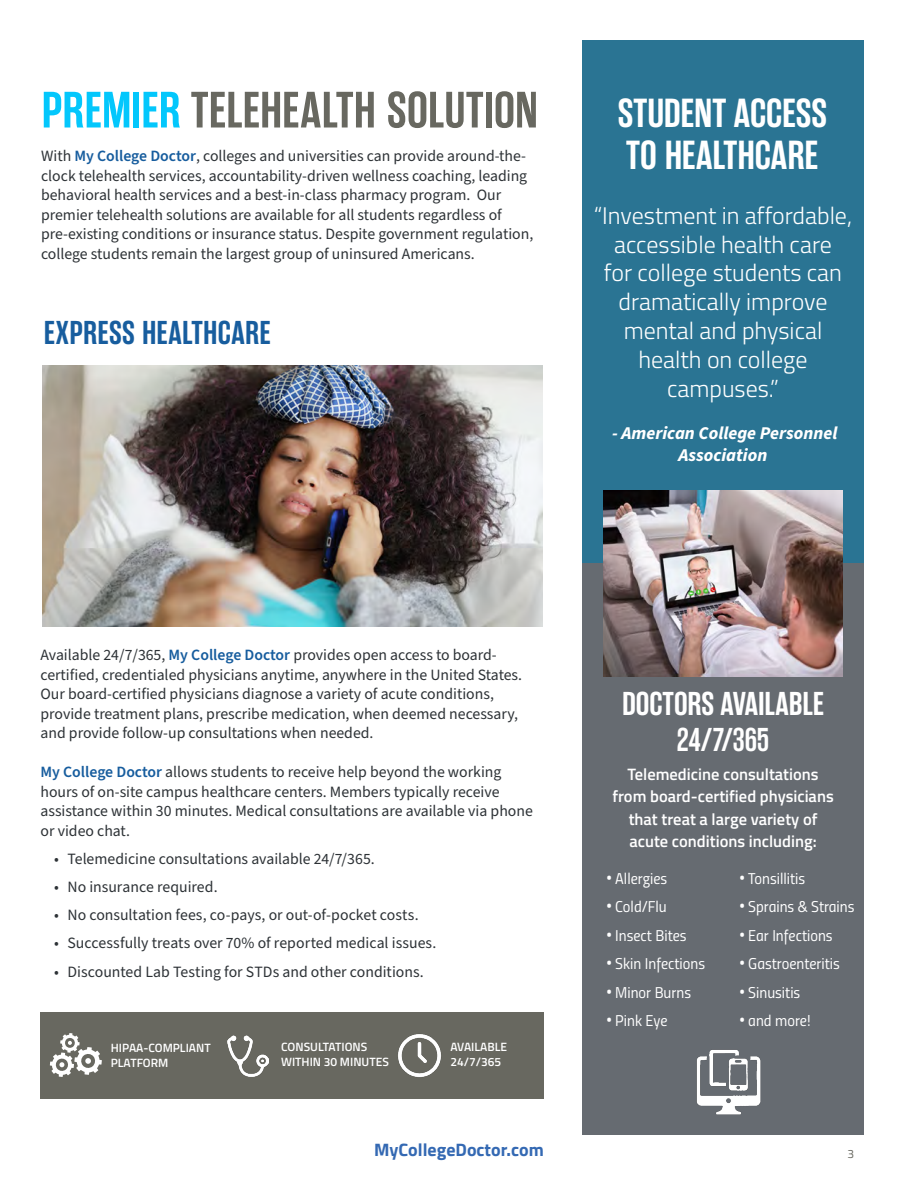
<style>
.page{position:relative;width:918px;height:1188px;background:#fff}
.page>*{position:absolute;margin:0;border:0;box-sizing:border-box;transform-origin:0 0}
._63_Header_gray_Rama_Gothic_C{font:600 51px "Rama Gothic E";letter-spacing:.005em;color:#686860}
._34_Content_gray_Bebas_Neue{font:600 40.5px/42px "Rama Gothic E";color:#fff}
._34_Content_gray_Bebas_Neue-2{font:600 33px/36px "Rama Gothic E";letter-spacing:-.005em;color:#fff;text-align:center}
._53_Header_gray_Rama_Gothic_C{font:600 33px "Rama Gothic E";letter-spacing:.01em;color:#175d9e}
.t1{font:300 24px/28.8px "Titillium";color:#fff;text-align:center}
.t2{font:italic 700 18px/21.6px "Source Sans Pro";color:#fff;text-align:center}
.t3{font:700 18px "Titillium";color:#3469b3}
._11_Content_gray_Titillium_Web{font:600 16.5px/22.5px "Titillium Web";color:#fff;text-align:center}
.Body_Text{font:15.75px/19.5px "Source Sans Pro";color:#2d3236}
.t4{font:15.75px "Titillium Regular Upright";color:#fff}
._8_Content_gray_Titillium_Web{font:600 12px/15px "Titillium Web";color:#fff}
.t5{font:12px "Titillium Web";color:#686860}
.s1{color:#03c7fc}
.s2{font-weight:600;color:#175d9e}
.s3{font-family:"Roboto Slab";font-weight:700}
</style>
<div class="page">
<div style="left:40px;top:1012px;width:504px;height:87px;background:#686860"></div>
<div style="left:582px;top:40px;width:282px;height:1094px;background:#2a7493"></div>
<img style="left:43px;top:366px;width:499px;height:260px">
<div style="left:582px;top:563px;width:282px;height:572px;background:#666b71"></div>
<img style="left:604px;top:491px;width:238px;height:185px">
<img style="left:697px;top:1050px;width:64px;height:65px">
<img style="left:398px;top:1034px;width:43px;height:43px">
<img style="left:227px;top:1035px;width:42px;height:41px">
<svg style="left:50px;top:1033px;width:52px;height:44px"></svg>
<p class="_63_Header_gray_Rama_Gothic_C" style="left:42px;top:82px;width:498px"><span class="s1">PREMIER</span> TELEHEALTH SOLUTION</p>
<p class="Body_Text" style="left:41px;top:147px;width:494px">With <span class="s2">My College Doctor</span>, colleges and universities can provide around-the&shy;clock telehealth services, accountability-driven wellness coaching, leading behavioral health services and a best-in-class pharmacy program. Our premier telehealth solutions are available for all students regardless of pre-existing conditions or insurance status. Despite government regulation, college students remain the largest group of uninsured Americans.</p>
<p class="_53_Header_gray_Rama_Gothic_C" style="left:44px;top:314px;width:228px">EXPRESS HEALTHCARE</p>
<p class="_34_Content_gray_Bebas_Neue" style="left:618px;top:93px;width:211px">STUDENT ACCESS<br>TO HEALTHCARE</p>
<p class="t1" style="left:594px;top:200px;width:260px">“Investment in affordable, accessible health care<br>for college students can dramatically improve mental and physical health on college</p>
<p class="t1" style="left:667px;top:373px;width:113px">campuses.”</p>
<p class="t2" style="left:612px;top:423px;width:227px">- American College Personnel<br>Association</p>
<p class="Body_Text" style="left:40px;top:646px;width:483px">Available 24/7/365, <span class="s2">My College Doctor</span> provides open access to board&shy;certified, credentialed physicians anytime, anywhere in the United States.<br>Our board-certified physicians diagnose a variety of acute conditions, provide treatment plans, prescribe medication, when deemed necessary, and provide follow-up consultations when needed.</p>
<p class="Body_Text" style="left:40px;top:763px;width:494px"><span class="s2">My College Doctor</span> allows students to receive help beyond the working hours of on-site campus healthcare centers. Members typically receive assistance within 30 minutes. Medical consultations are available via phone or video chat.</p>
<p class="Body_Text" style="left:54px;top:850px;width:322px">• Telemedicine consultations available 24/7/365.</p>
<p class="Body_Text" style="left:54px;top:878px;width:165px">• No insurance required.</p>
<p class="Body_Text" style="left:54px;top:906px;width:366px">• No consultation fees, co-pays, or out-of-pocket costs.</p>
<p class="Body_Text" style="left:54px;top:934px;width:384px">• Successfully treats over 70% of reported medical issues.</p>
<p class="Body_Text" style="left:54px;top:962px;width:371px">• Discounted Lab Testing for STDs and other conditions.</p>
<p class="_8_Content_gray_Titillium_Web" style="left:111px;top:1039px;width:101px">HIPAA-COMPLIANT<br>PLATFORM</p>
<p class="_8_Content_gray_Titillium_Web" style="left:281px;top:1038px;width:109px">CONSULTATIONS<br>WITHIN 30 MINUTES</p>
<p class="_8_Content_gray_Titillium_Web" style="left:450px;top:1039px;width:58px">AVAILABLE<br>24/7/365</p>
<p class="t3" style="left:374px;top:1136px;width:171px">MyCollegeDoctor.com</p>
<p class="_34_Content_gray_Bebas_Neue-2" style="left:622px;top:687px;width:204px">DOCTORS AVAILABLE<br>24/7/365</p>
<p class="_11_Content_gray_Titillium_Web" style="left:612px;top:762px;width:223px">Telemedicine consultations from board-certified physicians that treat a large variety of acute conditions including:</p>
<p class="t4" style="left:606px;top:867px;width:62px"><span class="s3">•</span> Allergies</p>
<p class="t4" style="left:739px;top:867px;width:67px"><span class="s3">•</span> Tonsillitis</p>
<p class="t4" style="left:606px;top:895px;width:62px"><span class="s3">•</span> Cold/Flu</p>
<p class="t4" style="left:739px;top:895px;width:117px"><span class="s3">•</span> Sprains &amp; Strains</p>
<p class="t4" style="left:606px;top:924px;width:82px"><span class="s3">•</span> Insect Bites</p>
<p class="t4" style="left:739px;top:924px;width:95px"><span class="s3">•</span> Ear Infections</p>
<p class="t4" style="left:606px;top:952px;width:100px"><span class="s3">•</span> Skin Infections</p>
<p class="t4" style="left:739px;top:952px;width:102px"><span class="s3">•</span> Gastroenteritis</p>
<p class="t4" style="left:606px;top:981px;width:86px"><span class="s3">•</span> Minor Burns</p>
<p class="t4" style="left:739px;top:981px;width:62px"><span class="s3">•</span> Sinusitis</p>
<p class="t4" style="left:606px;top:1009px;width:63px"><span class="s3">•</span> Pink Eye</p>
<p class="t4" style="left:739px;top:1009px;width:73px"><span class="s3">•</span> and more!</p>
<p class="t5" style="left:848px;top:1145px;width:8px">3</p>
</div>
